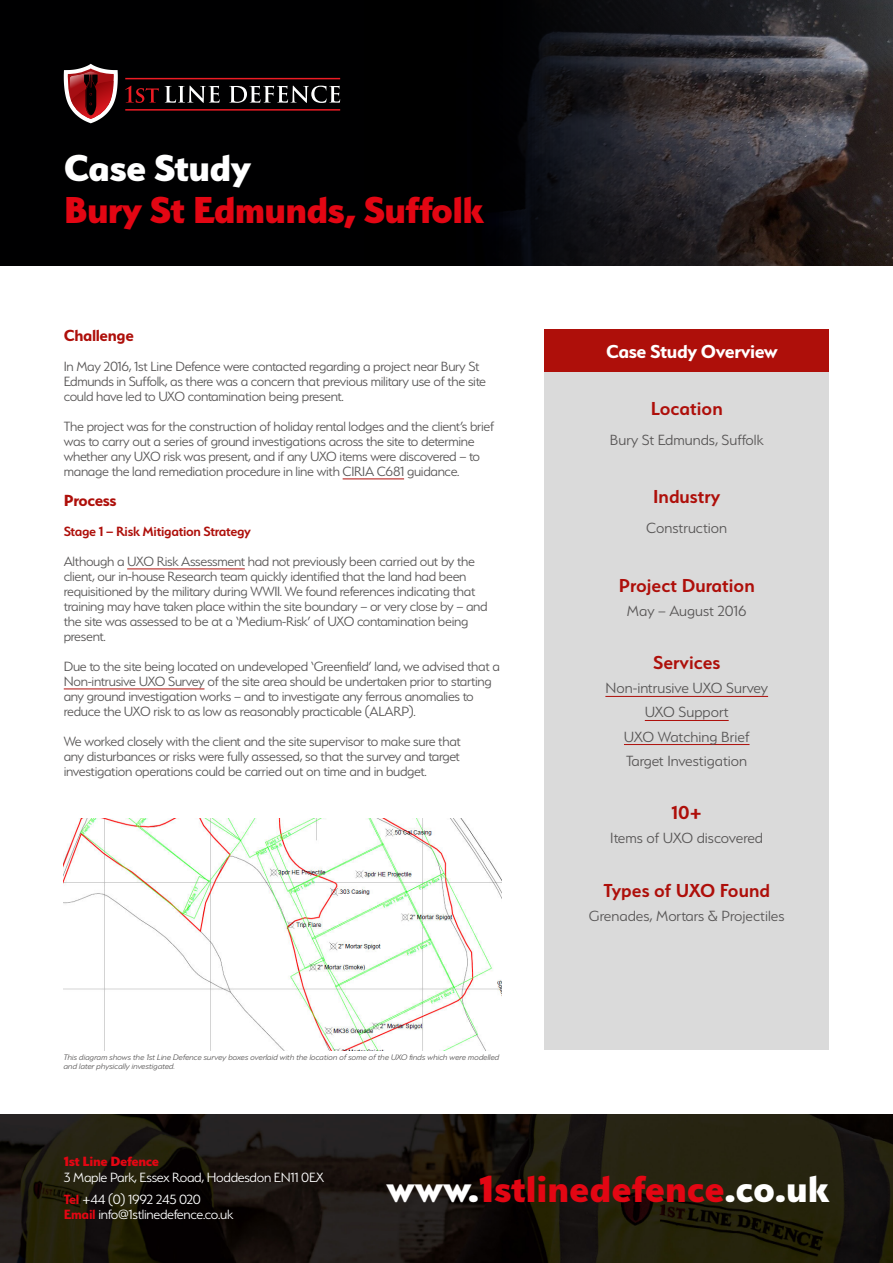
<style>
.page{position:relative;width:893px;height:1263px;background:#fff}
.page>*{position:absolute;margin:0;border:0;box-sizing:border-box;transform-origin:0 0}
.t1{font:800 42px "Serenity";color:#e30613}
.t2{font:800 42px "Serenity";letter-spacing:-.02em;color:#e30613}
.t3{font:800 42px "Serenity";letter-spacing:-.02em;color:#fff}
.t4{font:600 21px "Serenity";color:#ae0f0a}
.t5{font:700 21px "Serenity";letter-spacing:-.02em;color:#fff}
.t6{font:700 18px "Serenity";letter-spacing:-.02em;color:#ae0f0a}
.t7{font:300 16.5px/24px "Serenity";color:#585656;text-align:center}
.t8{font:300 15px/15px "Serenity";letter-spacing:-.02em;color:#585656}
.t9{font:300 15px/21.8px "Serenity";letter-spacing:-.02em;color:#fff}
.t10{font:600 15px "Serenity";letter-spacing:-.02em;color:#ae0f0a}
.t11{font:800 15px "Serenity";letter-spacing:-.02em;color:#e30613}
.t12{font:italic 300 9px/9px "Serenity";color:#585656}
.s1{font-weight:700;color:#e30613}
.s2{color:#fff}
</style>
<div class="page">
<svg style="left:0;top:0;width:893px;height:266px;background:#111012"></svg>
<hr style="left:343px;top:478px;width:61px;height:1px;background:#ae0f0a">
<hr style="left:127px;top:568px;width:118px;height:1px;background:#ae0f0a">
<hr style="left:64px;top:688px;width:140px;height:1px;background:#ae0f0a">
<div style="left:544px;top:330px;width:285px;height:720px;background:#dadada"></div>
<hr style="left:605px;top:696px;width:163px;height:1px;background:#ae0f0a">
<hr style="left:645px;top:720px;width:84px;height:1px;background:#ae0f0a">
<hr style="left:624px;top:744px;width:125px;height:1px;background:#ae0f0a">
<div style="left:544px;top:330px;width:285px;height:42px;background:#ae0f0a"></div>
<svg style="left:125px;top:78px;width:215px;height:1px"></svg>
<svg style="left:125px;top:109px;width:215px;height:2px"></svg>
<svg style="left:125px;top:86px;width:34px;height:17px"></svg>
<svg style="left:165px;top:86px;width:55px;height:17px"></svg>
<svg style="left:229px;top:86px;width:111px;height:17px"></svg>
<svg style="left:64px;top:64px;width:54px;height:59px"></svg>
<img style="left:0;top:1114px;width:893px;height:149px">
<img style="left:64px;top:819px;width:438px;height:231px">
<h1 class="t3" style="left:64px;top:152px;width:189px">Case Study</h1>
<h1 class="t2" style="left:64px;top:194px;width:421px">Bury St Edmunds, Suffolk</h1>
<p class="t6" style="left:64px;top:328px;width:72px">Challenge</p>
<p class="t8" style="left:64px;top:359px;width:424px">In May 2016, 1st Line Defence were contacted regarding a project near Bury St<br>Edmunds in Suffolk, as there was a concern that previous military use of the site could have led to UXO contamination being present.</p>
<p class="t8" style="left:64px;top:419px;width:432px">The project was for the construction of holiday rental lodges and the client’s brief was to carry out a series of ground investigations across the site to determine whether any UXO risk was present, and if any UXO items were discovered – to manage the land remediation procedure in line with CIRIA C681 guidance.</p>
<p class="t6" style="left:64px;top:493px;width:54px">Process</p>
<p class="t10" style="left:64px;top:525px;width:189px">Stage 1 – Risk Mitigation Strategy</p>
<p class="t8" style="left:64px;top:554px;width:425px">Although a UXO Risk Assessment had not previously been carried out by the client, our in-house Research team quickly identified that the land had been requisitioned by the military during WWII. We found references indicating that training may have taken place within the site boundary – or very close by – and the site was assessed to be at a ‘Medium-Risk’ of UXO contamination being present.</p>
<p class="t8" style="left:64px;top:659px;width:438px">Due to the site being located on undeveloped ‘Greenfield’ land, we advised that a Non-intrusive UXO Survey of the site area should be undertaken prior to starting any ground investigation works – and to investigate any ferrous anomalies to reduce the UXO risk to as low as reasonably practicable (ALARP).</p>
<p class="t8" style="left:64px;top:734px;width:399px;text-align:justify">We worked closely with the client and the site supervisor to make sure that any disturbances or risks were fully assessed, so that the survey and target investigation operations could be carried out on time and in budget.</p>
<p class="t12" style="left:64px;top:1053px;width:437px">This diagram shows the 1st Line Defence survey boxes overlaid with the location of some of the UXO finds which were modelled and later physically investigated.</p>
<h2 class="t5" style="left:606px;top:342px;width:173px">Case Study Overview</h2>
<h2 class="t4" style="left:651px;top:400px;width:73px">Location</h2>
<p class="t7" style="left:610px;top:428px;width:155px">Bury St Edmunds, Suffolk</p>
<h2 class="t4" style="left:653px;top:489px;width:69px">Industry</h2>
<p class="t7" style="left:646px;top:516px;width:82px">Construction</p>
<h2 class="t4" style="left:619px;top:577px;width:138px">Project Duration</h2>
<p class="t7" style="left:627px;top:599px;width:121px">May – August 2016</p>
<h2 class="t4" style="left:653px;top:655px;width:69px">Services</h2>
<p class="t7" style="left:605px;top:677px;width:164px">Non-intrusive UXO Survey<br>UXO Support<br>UXO Watching Brief<br>Target Investigation</p>
<h2 class="t4" style="left:672px;top:804px;width:32px">10+</h2>
<p class="t7" style="left:610px;top:826px;width:154px">Items of UXO discovered</p>
<h2 class="t4" style="left:603px;top:882px;width:168px">Types of UXO Found</h2>
<p class="t7" style="left:589px;top:904px;width:197px">Grenades, Mortars &amp; Projectiles</p>
<p class="t11" style="left:64px;top:1155px;width:97px">1st Line Defence</p>
<p class="t9" style="left:64px;top:1167px;width:262px">3 Maple Park, Essex Road, Hoddesdon EN11 0EX<br><span class="s1">Tel</span> +44 (0) 1992 245 020</p>
<p class="t9" style="left:64px;top:1204px;width:171px"><span class="s1">Email</span> info@1stlinedefence.co.uk</p>
<h1 class="t1" style="left:387px;top:1172px;width:444px"><span class="s2">www.</span>1stlinedefence<span class="s2">.co.uk</span></h1>
</div>
